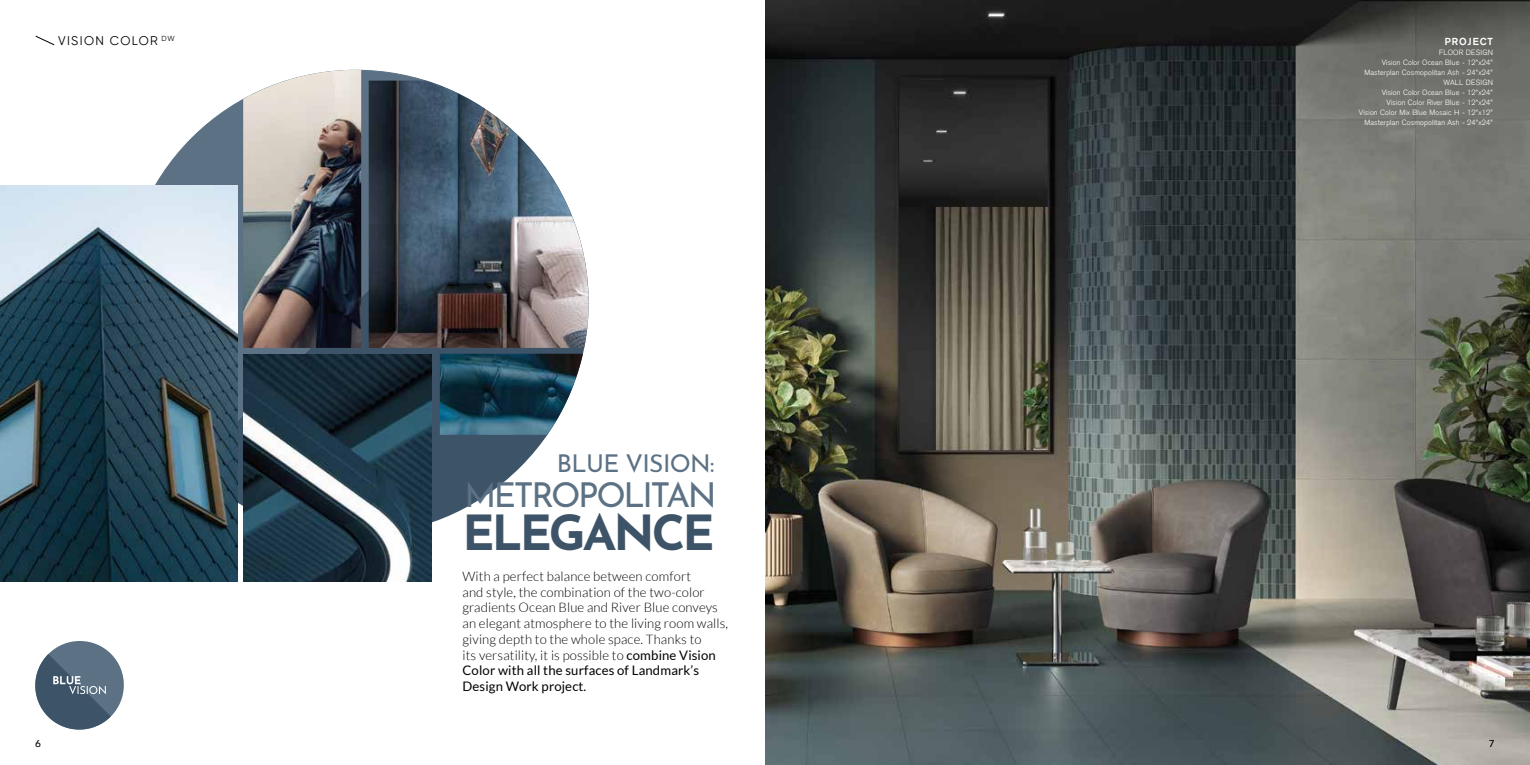
<style>
.page{position:relative;width:1530px;height:765px;background:#fff}
.page>*{position:absolute;margin:0;border:0;box-sizing:border-box;transform-origin:0 0}
.t1{font:700 48.38px "Josefin Sans";letter-spacing:-.06em;color:#3d5367}
.t2{font:34.38px "Josefin Sans";letter-spacing:-.07em;color:#5c7284}
.t3{font:24.5px "Josefin Sans";letter-spacing:-.025em;color:#5c7284}
.t4{font:300 13.12px/15.8px "Lato";letter-spacing:.01em;color:#000}
.t5{font:12.5px "Gilroy";letter-spacing:.11em;color:#000}
.t6{font:700 10px "Akzidenz Grotesk";letter-spacing:.1em;color:#fff}
.t7{font:500 10px "Avenir Next";color:#000}
.t8{font:300 7.5px/10px "Akzidenz Grotesk";letter-spacing:.025em;color:#fff;text-align:right}
.s1{font-weight:400}
</style>
<div class="page">
<img style="left:765px;top:0;width:765px;height:765px">
<svg style="left:238px;top:348px;width:347px;height:209px"></svg>
<svg style="left:100px;top:69px;width:421px;height:399px"></svg>
<img style="left:440px;top:354px;width:143px;height:81px">
<img style="left:243px;top:70px;width:118px;height:278px">
<img style="left:369px;top:81px;width:220px;height:267px">
<img style="left:0;top:186px;width:238px;height:396px">
<img style="left:243px;top:355px;width:188px;height:227px">
<svg style="left:35px;top:35px;width:20px;height:11px"></svg>
<svg style="left:35px;top:641px;width:89px;height:89px"></svg>
<p class="t5" style="left:58px;top:33px;width:118px">VISION COLOR <sup>DW</sup></p>
<h3 class="t3" style="left:557px;top:443px;width:159px">BLUE VISION:</h3>
<h2 class="t2" style="left:464px;top:466px;width:254px">METROPOLITAN</h2>
<h1 class="t1" style="left:463px;top:490px;width:254px">ELEGANCE</h1>
<p class="t4" style="left:463px;top:568px;width:267px">With a perfect balance between comfort<br>and style, the combination of the two-color gradients Ocean Blue and River Blue conveys an elegant atmosphere to the living room walls, giving depth to the whole space. Thanks to<br>its versatility, it is possible to <span class="s1">combine Vision Color with all the surfaces of Landmark’s Design Work project.</span></p>
<p class="t6" style="left:1445px;top:36px;width:50px">PROJECT</p>
<p class="t8" style="left:1359px;top:48px;width:136px">FLOOR DESIGN<br>Vision Color Ocean Blue - 12”x24”<br>Masterplan Cosmopolitan Ash - 24”x24”<br>WALL DESIGN<br>Vision Color Ocean Blue - 12”x24”<br>Vision Color River Blue - 12”x24”<br>Vision Color Mix Blue Mosaic H - 12”x12”<br>Masterplan Cosmopolitan Ash - 24”x24”</p>
<p class="t7" style="left:35px;top:735px;width:7px">6</p>
<p class="t7" style="left:1489px;top:735px;width:7px">7</p>
</div>
